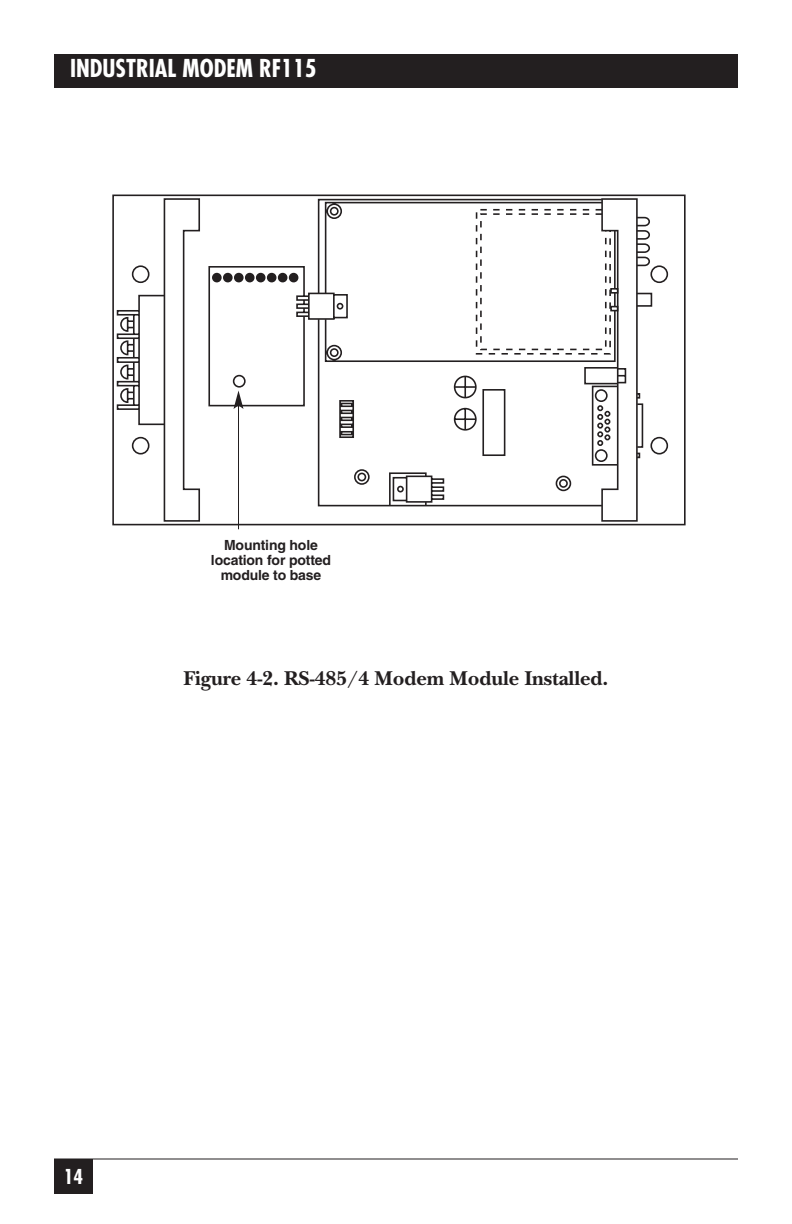
<style>
.page{position:relative;width:792px;height:1224px;background:#fff}
.page>*{position:absolute;margin:0;border:0;box-sizing:border-box;transform-origin:0 0}
.t1{font:700 condensed 24px "Futura";color:#fff}
.t2{font:700 20.8px "New Baskerville";letter-spacing:-.005em;color:#231f20}
.t3{font:700 condensed 20px "Futura";color:#fff}
.t4{font:700 14px/15px "Helvetica";letter-spacing:-.01em;color:#231f20;text-align:center}
</style>
<div class="page">
<div style="left:54px;top:54px;width:684px;height:34px;background:#231f20"></div>
<div style="left:54px;top:1159px;width:39px;height:35px;background:#231f20"></div>
<svg style="left:112px;top:194px;width:574px;height:332px"></svg>
<div style="left:223px;top:273px;width:10px;height:9px;background:#231f20;border:2px solid #231f20;border-radius:50%"></div>
<div style="left:212px;top:273px;width:10px;height:9px;background:#231f20;border:2px solid #231f20;border-radius:50%"></div>
<svg style="left:232px;top:198px;width:384px;height:309px"></svg>
<svg style="left:116px;top:294px;width:390px;height:213px"></svg>
<svg style="left:453px;top:208px;width:200px;height:258px"></svg>
<hr style="left:54px;top:1158px;width:684px;height:2px;background:#231f20">
<hr style="left:238px;top:405px;width:1px;height:124px;background:#231f20">
<svg style="left:234px;top:390px;width:10px;height:19px"></svg>
<h1 class="t1" style="left:70px;top:58px;width:248px">INDUSTRIAL MODEM RF115</h1>
<p class="t4" style="left:211px;top:539px;width:122px">Mounting hole location for potted module to base</p>
<h2 class="t2" style="left:184px;top:671px;width:426px">Figure 4-2. RS-485/4 Modem Module Installed.</h2>
<h3 class="t3" style="left:64px;top:1168px;width:21px">14</h3>
</div>
